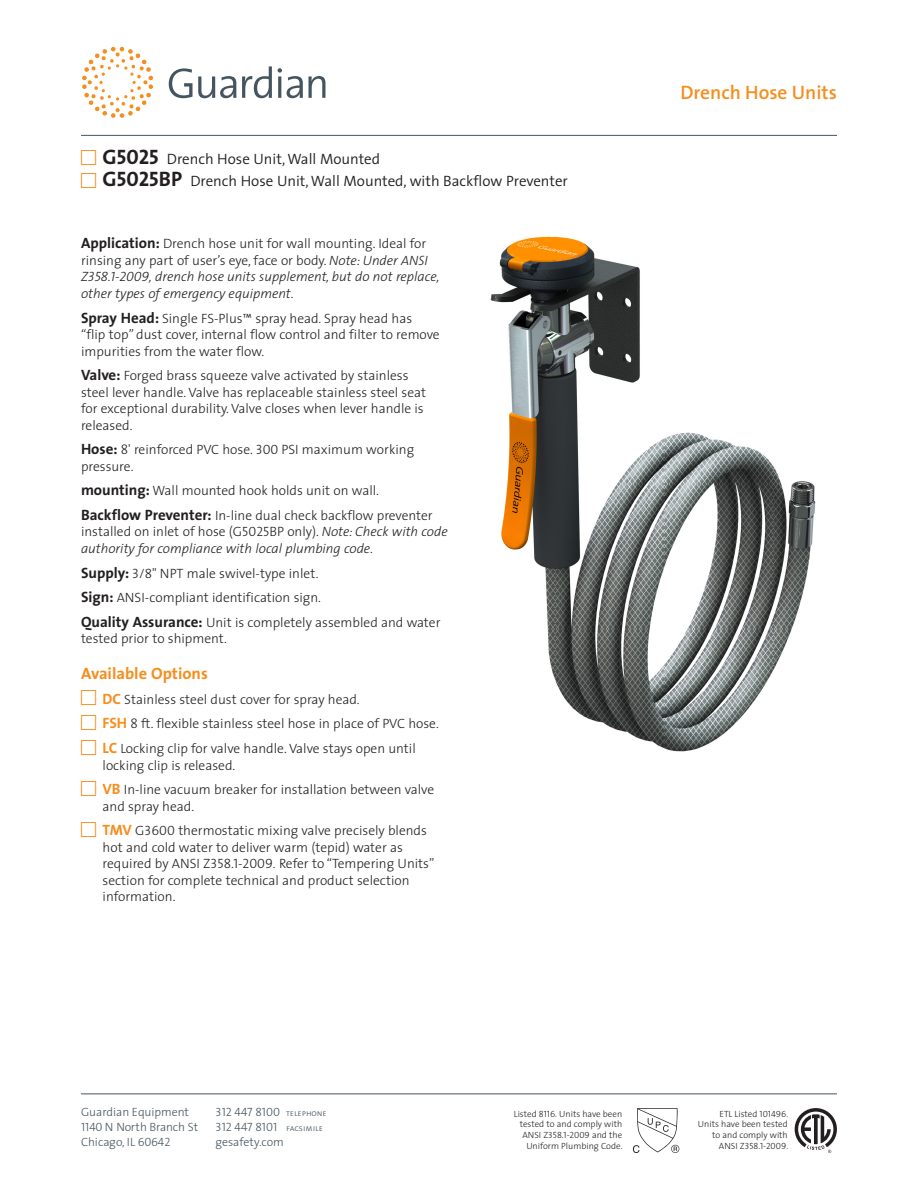
<style>
.page{position:relative;width:918px;height:1188px;background:#fff}
.page>*{position:absolute;margin:0;border:0;box-sizing:border-box;transform-origin:0 0}
.t1{font:600 19.5px "The Sans";color:#f68e1e}
.Options_Head{font:700 16.5px "The Sans";color:#f68e1e}
.Description{font:300 15px "The Sans";color:#231f20}
.Options_Body{font:300 13.5px/16.5px "The Sans";color:#231f20}
.t2{font:italic 300 13.5px/16.5px "The Sans";color:#231f20}
.t3{font:300 12px/15px "The Sans";color:#45555f}
.t4{font:12px/15px "The Sans Light Caps";color:#45555f}
.t5{font:300 9px/10.8px "The Sans";color:#231f20;text-align:right}
.t6{font:9px "The Sans Light Caps";color:#231f20}
.s1{font-family:"The Sans Bold Caps";font-weight:400;font-size:21px}
.s2{font-weight:700;font-style:normal;font-size:15px}
.s3{font-style:normal}
.s4{font-family:"The Sans Light Caps";font-weight:400}
.s5{font-weight:700;font-size:15px}
.s6{font-style:italic}
.s7{font-family:"The Sans Bold Caps";font-weight:400;font-size:15px;color:#f68e1e}
.s8{font-size:9px}
.s9{font-family:"The Sans";font-weight:300}
</style>
<div class="page">
<hr style="left:81px;top:1094px;width:756px;height:1px;background:#45555f">
<svg style="left:242px;top:66px;width:30px;height:32px"></svg>
<svg style="left:278px;top:68px;width:25px;height:30px"></svg>
<svg style="left:309px;top:76px;width:16px;height:22px"></svg>
<svg style="left:169px;top:68px;width:67px;height:30px"></svg>
<svg style="left:82px;top:47px;width:71px;height:71px"></svg>
<hr style="left:81px;top:135px;width:756px;height:1px;background:#45555f">
<svg style="left:795px;top:1108px;width:42px;height:45px"></svg>
<svg style="left:633px;top:1108px;width:46px;height:45px"></svg>
<img style="left:490px;top:236px;width:326px;height:516px">
<p class="Description" style="left:103px;top:146px;width:279px"><span class="s1">G5025</span> Drench Hose Unit, Wall Mounted</p>
<p class="Description" style="left:103px;top:169px;width:467px"><span class="s1">G5025BP</span> Drench Hose Unit, Wall Mounted, with Backflow Preventer</p>
<p class="t2" style="left:81px;top:235px;width:360px"><span class="s2">Application:</span> <span class="s3">Drench hose unit for wall mounting. Ideal for rinsing any part of user’s eye, face or body.</span> Note: Under <span class="s4">ANSI Z358.1-2009,</span> drench hose units supplement, but do not replace, other types of emergency equipment.</p>
<p class="Options_Body" style="left:81px;top:309px;width:360px"><span class="s5">Spray Head:</span> Single FS-Plus™ spray head. Spray head has “flip top” dust cover, internal flow control and filter to remove impurities from the water flow.</p>
<p class="Options_Body" style="left:81px;top:367px;width:347px"><span class="s5">Valve:</span> Forged brass squeeze valve activated by stainless steel lever handle. Valve has replaceable stainless steel seat for exceptional durability. Valve closes when lever handle is released.</p>
<p class="Options_Body" style="left:81px;top:441px;width:335px"><span class="s5">Hose:</span> 8' reinforced PVC hose. <span class="s4">300</span> PSI maximum working pressure.</p>
<p class="Options_Body" style="left:81px;top:482px;width:300px"><span class="s5">mounting:</span> Wall mounted hook holds unit on wall.</p>
<p class="Options_Body" style="left:81px;top:507px;width:368px"><span class="s5">Backflow Preventer:</span> In-line dual check backflow preventer installed on inlet of hose (<span class="s4">G5025BP</span> only). <span class="s6">Note: Check with code authority for compliance with local plumbing code.</span></p>
<p class="Options_Body" style="left:81px;top:564px;width:239px"><span class="s5">Supply:</span> <span class="s4">3/8</span>" NPT male swivel-type inlet.</p>
<p class="Options_Body" style="left:81px;top:589px;width:242px"><span class="s5">Sign:</span> ANSI-compliant identification sign.</p>
<p class="Options_Body" style="left:81px;top:614px;width:361px"><span class="s5">Quality Assurance:</span> Unit is completely assembled and water tested prior to shipment.</p>
<p class="Options_Head" style="left:81px;top:660px;width:128px">Available Options</p>
<p class="Options_Body" style="left:103px;top:691px;width:259px"><span class="s7">DC</span> Stainless steel dust cover for spray head.</p>
<p class="Options_Body" style="left:103px;top:715px;width:338px"><span class="s7">FSH</span> 8 ft. flexible stainless steel hose in place of PVC hose.</p>
<p class="Options_Body" style="left:103px;top:740px;width:315px"><span class="s7">LC</span> Locking clip for valve handle. Valve stays open until locking clip is released.</p>
<p class="Options_Body" style="left:103px;top:781px;width:333px"><span class="s7">VB</span> In-line vacuum breaker for installation between valve and spray head.</p>
<p class="Options_Body" style="left:103px;top:822px;width:333px"><span class="s7">TMV</span> <span class="s4">G3600</span> thermostatic mixing valve precisely blends hot and cold water to deliver warm (tepid) water as required by <span class="s4">ANSI Z358.1-2009.</span> Refer to “Tempering Units” section for complete technical and product selection information.</p>
<h1 class="t1" style="left:680px;top:76px;width:158px">Drench Hose Units</h1>
<p class="t3" style="left:81px;top:1104px;width:119px">Guardian Equipment<br><span class="s4">1140</span> N North Branch St<br>Chicago, IL <span class="s4">60642</span></p>
<p class="t4" style="left:216px;top:1104px;width:112px">312 447 8100 <span class="s8">telephone<br></span>312 447 8101 <span class="s8">facsimile</span></p>
<p class="t3" style="left:216px;top:1134px;width:70px">gesafety.com</p>
<p class="t5" style="left:514px;top:1108px;width:110px">Listed <span class="s4">8116.</span> Units have been tested to and comply with</p>
<p class="t6" style="left:522px;top:1128px;width:101px"><span class="s9">ANSI</span> Z358.1-2009 <span class="s9">and the</span></p>
<p class="t5" style="left:526px;top:1140px;width:98px">Uniform Plumbing Code.</p>
<p class="t5" style="left:698px;top:1108px;width:92px">ETL Listed <span class="s4">101496.<br></span>Units have been tested to and comply with</p>
<p class="t6" style="left:719px;top:1138px;width:71px"><span class="s9">ANSI</span> Z358.1-2009.</p>
</div>
